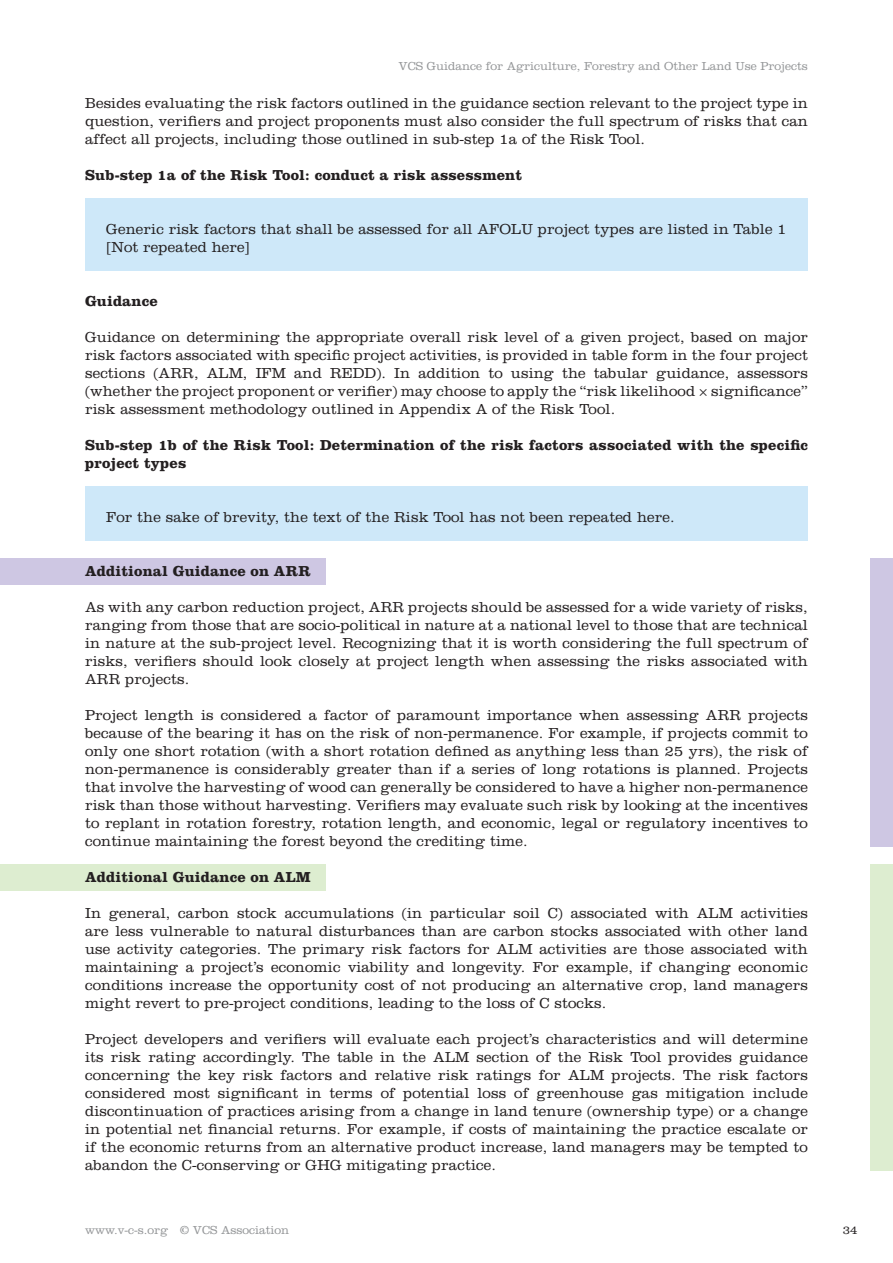
<style>
.page{position:relative;width:893px;height:1263px;background:#fff}
.page>*{position:absolute;margin:0;border:0;box-sizing:border-box;transform-origin:0 0}
.t1{font:300 15px/18px "Clarendon";letter-spacing:.01em;color:#231f20;text-align:justify}
.t2{font:700 15px/18px "Clarendon";letter-spacing:.01em;color:#231f20}
.t3{font:300 12px "Clarendon";color:#949698}
.t4{font:300 12px "Clarendon";color:#231f20}
.s1{font-weight:400}
</style>
<div class="page">
<div style="left:0;top:558px;width:325px;height:27px;background:#cec7e3"></div>
<div style="left:0;top:864px;width:325px;height:27px;background:#ddedd0"></div>
<div style="left:85px;top:486px;width:723px;height:54px;background:#cee8f9"></div>
<div style="left:85px;top:198px;width:723px;height:72px;background:#cee8f9"></div>
<div style="left:870px;top:558px;width:23px;height:289px;background:#cec7e3"></div>
<div style="left:870px;top:864px;width:23px;height:306px;background:#ddedd0"></div>
<p class="t3" style="left:399px;top:59px;width:411px">VCS Guidance for Agriculture, Forestry and Other Land Use Projects</p>
<p class="t1" style="left:85px;top:94px;width:724px">Besides evaluating the risk factors outlined in the guidance section relevant to the project type in question, verifiers and project proponents must also consider the full spectrum of risks that can affect all projects, including those outlined in sub-step 1a of the Risk Tool.</p>
<p class="t2" style="left:85px;top:166px;width:438px">Sub-step 1a of the Risk Tool: conduct a risk assessment</p>
<p class="t1" style="left:106px;top:220px;width:682px">Generic risk factors that shall be assessed for all AFOLU project types are listed in Table 1 [Not repeated here]</p>
<p class="t2" style="left:85px;top:292px;width:74px">Guidance</p>
<p class="t1" style="left:85px;top:328px;width:724px">Guidance on determining the appropriate overall risk level of a given project, based on major risk factors associated with specific project activities, is provided in table form in the four project sections (ARR, ALM, IFM and REDD). In addition to using the tabular guidance, assessors (whether the project proponent or verifier) may choose to apply the “risk likelihood × significance” risk assessment methodology outlined in Appendix A of the Risk Tool.</p>
<p class="t2" style="left:85px;top:436px;width:724px">Sub-step 1b of the Risk Tool: Determination of the risk factors associated with the specific project types</p>
<p class="t1" style="left:106px;top:508px;width:570px">For the sake of brevity, the text of the Risk Tool has not been repeated here.</p>
<p class="t2" style="left:85px;top:562px;width:227px">Additional Guidance on ARR</p>
<p class="t1" style="left:85px;top:598px;width:724px">As with any carbon reduction project, ARR projects should be assessed for a wide variety of risks, ranging from those that are socio-political in nature at a national level to those that are technical in nature at the sub-project level. Recognizing that it is worth considering the full spectrum of risks, verifiers should look closely at project length when assessing the risks associated with ARR projects.</p>
<p class="t1" style="left:85px;top:706px;width:724px">Project length is considered a factor of paramount importance when assessing ARR projects because of the bearing it has on the risk of non-permanence. For example, if projects commit to only one short rotation (with a short rotation defined as anything less than 25 yrs), the risk of non-permanence is considerably greater than if a series of long rotations is planned. Projects that involve the harvesting of wood can generally be considered to have a higher non-permanence risk than those without harvesting. Verifiers may evaluate such risk by looking at the incentives to replant in rotation forestry, rotation length, and economic, legal or regulatory incentives to continue maintaining the forest beyond the crediting time.</p>
<p class="t2" style="left:85px;top:868px;width:227px">Additional Guidance on ALM</p>
<p class="t1" style="left:85px;top:904px;width:724px">In general, carbon stock accumulations (in particular soil C) associated with ALM activities are less vulnerable to natural disturbances than are carbon stocks associated with other land use activity categories. The primary risk factors for ALM activities are those associated with maintaining a project’s economic viability and longevity. For example, if changing economic conditions increase the opportunity cost of not producing an alternative crop, land managers might revert to pre-project conditions, leading to the loss of C stocks.</p>
<p class="t1" style="left:85px;top:1030px;width:724px">Project developers and verifiers will evaluate each project’s characteristics and will determine its risk rating accordingly. The table in the ALM section of the Risk Tool provides guidance concerning the key risk factors and relative risk ratings for ALM projects. The risk factors considered most significant in terms of potential loss of greenhouse gas mitigation include discontinuation of practices arising from a change in land tenure (ownership type) or a change in potential net financial returns. For example, if costs of maintaining the practice escalate or if the economic returns from an alternative product increase, land managers may be tempted to abandon the C-conserving or GHG mitigating practice.</p>
<p class="t3" style="left:85px;top:1223px;width:206px">www.v-c-s.org <span class="s1">©</span> VCS Association</p>
<p class="t4" style="left:843px;top:1223px;width:16px">34</p>
</div>
